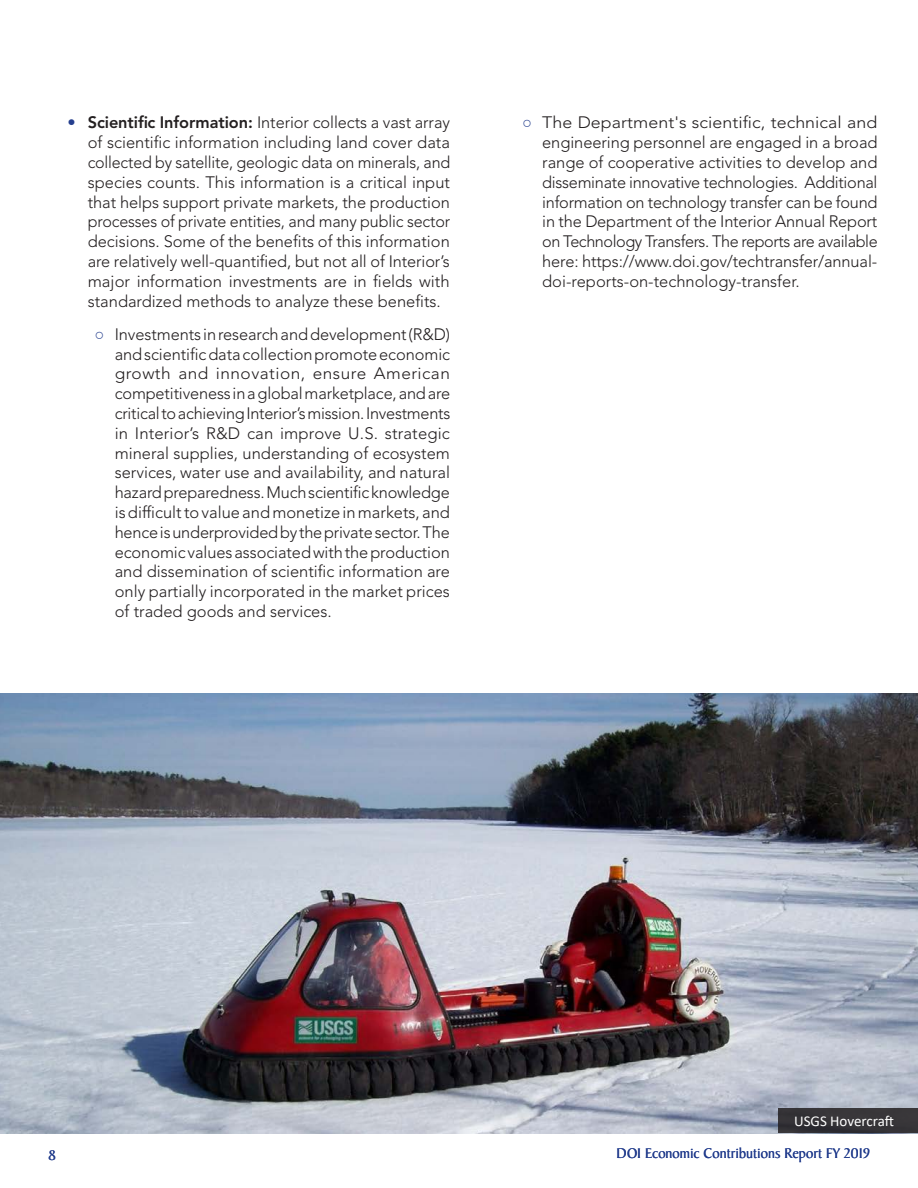
<style>
.page{position:relative;width:918px;height:1188px;background:#fff}
.page>*{position:absolute;margin:0;border:0;box-sizing:border-box;transform-origin:0 0}
.t1{font:300 16.5px/19.8px "Avenir LT Std";color:#231f20;text-align:justify}
.t2{font:300 16.5px/19.8px "Avenir LT Std";color:#231f20;text-align:justify;scale:1.08 1}
.t3{font:15px "Baker Signet Std";color:#253f8e}
.t4{font:15px "Calibri";color:#fff}
.s1{color:#253f8e}
.s2{font-weight:800}
.s3{font-family:"Arial";font-weight:400;color:#253f8e}
</style>
<div class="page">
<img style="left:0;top:693px;width:918px;height:440px">
<div style="left:778px;top:1108px;width:140px;height:25px;background:#363438"></div>
<p class="t1" style="left:88px;top:113px;width:364px;text-indent:-20px"><span class="s1">•</span> <span class="s2">Scientifc Information:</span> Interior collects a vast array of scientifc information including land cover data collected by satellite, geologic data on minerals, and species counts. This information is a critical input that helps support private markets, the production processes of private entities, and many public sector decisions. Some of the benefts of this information are relatively well-quantifed, but not all of Interior’s major information investments are in felds with standardized methods to analyze these benefts.</p>
<p class="t1" style="left:115px;top:324px;width:337px;text-indent:-20px"><span class="s3">○</span> Investments in research and development (R&amp;D) and scientifc data collection promote economic growth and innovation, ensure American competitiveness in a global marketplace, and are critical to achieving Interior’s mission. Investments in Interior’s R&amp;D can improve U.S. strategic mineral supplies, understanding of ecosystem services, water use and availability, and natural hazard preparedness. Much scientifc knowledge is diffcult to value and monetize in markets, and hence is underprovided by the private sector. The economic values associated with the production and dissemination of scientifc information are only partially incorporated in the market prices of traded goods and services.</p>
<p class="t2" style="left:542px;top:113px;width:312px;text-indent:-20px"><span class="s3">○</span> The Department's scientifc, technical and engineering personnel are engaged in a broad range of cooperative activities to develop and disseminate innovative technologies. Additional information on technology transfer can be found in the Department of the Interior Annual Report on Technology Transfers. The reports are available here: https://www.doi.gov/techtransfer/annual&shy;doi-reports-on-technology-transfer.</p>
<p class="t4" style="left:794px;top:1111px;width:102px">USGS Hovercraft</p>
<p class="t3" style="left:48px;top:1147px;width:9px">8</p>
<p class="t3" style="left:617px;top:1145px;width:255px">DOI Economic Contributions Report FY 2019</p>
</div>
